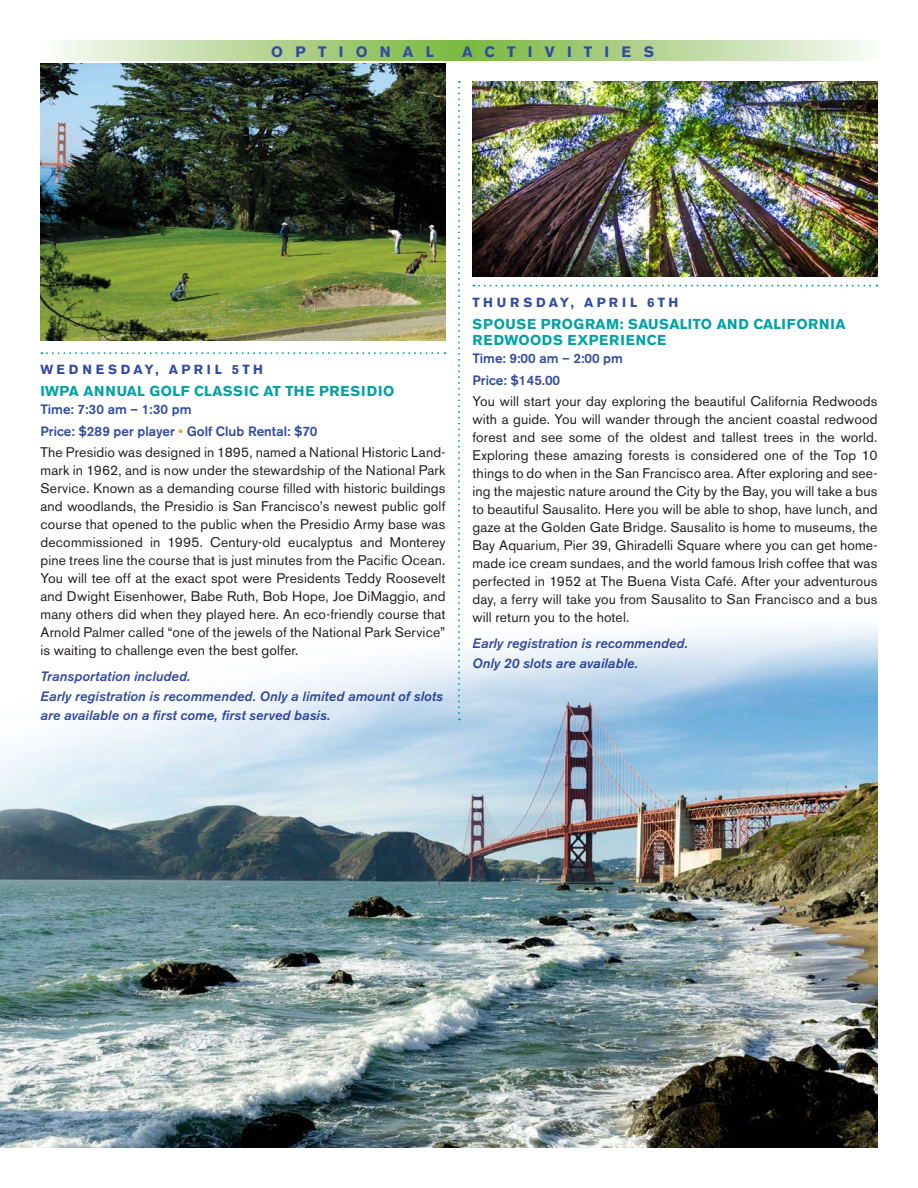
<style>
.page{position:relative;width:918px;height:1188px;background:#fff}
.page>*{position:absolute;margin:0;border:0;box-sizing:border-box;transform-origin:0 0}
.t1{font:700 15px "Akzidenz Grotesk BE";letter-spacing:.815em;color:#324ba0}
.t2{font:700 14.25px/16.5px "Akzidenz Grotesk BE";letter-spacing:.025em;color:#00a2a4}
.t3{font:13.8px/18px "Akzidenz Grotesk BE";letter-spacing:.01em;color:#231f20;text-align:justify}
.t4{font:italic 500 13.5px/19.5px "Akzidenz Grotesk BE";letter-spacing:.01em;color:#324ba0}
.t5{font:500 13.5px/21.5px "Akzidenz Grotesk BE";color:#324ba0}
.t6{font:700 13.2px "Akzidenz Grotesk BE";letter-spacing:.27em;color:#324ba0}
.t7{font:700 13.2px "Akzidenz Grotesk BE";letter-spacing:.25em;color:#324ba0}
.s1{color:#f9a119}
</style>
<div class="page">
<img style="left:0;top:627px;width:878px;height:521px">
<img style="left:40px;top:64px;width:406px;height:276px">
<svg style="left:458px;top:81px;width:2px;height:639px"></svg>
<svg style="left:58px;top:40px;width:810px;height:21px;background:#b7d697"></svg>
<svg style="left:473px;top:285px;width:405px;height:2px"></svg>
<svg style="left:41px;top:352px;width:405px;height:2px"></svg>
<img style="left:473px;top:81px;width:405px;height:196px">
<p class="t1" style="left:271px;top:43px;width:164px">OPTIONAL</p>
<p class="t1" style="left:462px;top:43px;width:193px">ACTIVITIES</p>
<p class="t6" style="left:40px;top:362px;width:224px">WEDNESDAY, APRIL 5TH</p>
<p class="t2" style="left:40px;top:383px;width:355px">IWPA ANNUAL GOLF CLASSIC AT THE PRESIDIO</p>
<p class="t5" style="left:40px;top:399px;width:278px">Time: 7:30 am – 1:30 pm<br>Price: $289 per player <span class="s1">•</span> Golf Club Rental: $70</p>
<p class="t3" style="left:40px;top:443px;width:407px">The Presidio was designed in 1895, named a National Historic Land&shy;mark in 1962, and is now under the stewardship of the National Park Service. Known as a demanding course filled with historic buildings and woodlands, the Presidio is San Francisco’s newest public golf course that opened to the public when the Presidio Army base was decommissioned in 1995. Century-old eucalyptus and Monterey pine trees line the course that is just minutes from the Pacific Ocean.<br>You will tee off at the exact spot were Presidents Teddy Roosevelt and Dwight Eisenhower, Babe Ruth, Bob Hope, Joe DiMaggio, and many others did when they played here. An eco-friendly course that Arnold Palmer called “one of the jewels of the National Park Service” is waiting to challenge even the best golfer.</p>
<p class="t4" style="left:40px;top:667px;width:404px">Transportation included.<br>Early registration is recommended. Only a limited amount of slots are available on a first come, first served basis.</p>
<p class="t7" style="left:472px;top:295px;width:207px">THURSDAY, APRIL 6TH</p>
<p class="t2" style="left:472px;top:316px;width:374px">SPOUSE PROGRAM: SAUSALITO AND CALIFORNIA<br>REDWOODS EXPERIENCE</p>
<p class="t5" style="left:472px;top:348px;width:152px">Time: 9:00 am – 2:00 pm<br>Price: $145.00</p>
<p class="t3" style="left:472px;top:392px;width:407px">You will start your day exploring the beautiful California Redwoods with a guide. You will wander through the ancient coastal redwood forest and see some of the oldest and tallest trees in the world.<br>Exploring these amazing forests is considered one of the Top 10 things to do when in the San Francisco area. After exploring and see&shy;ing the majestic nature around the City by the Bay, you will take a bus to beautiful Sausalito. Here you will be able to shop, have lunch, and gaze at the Golden Gate Bridge. Sausalito is home to museums, the Bay Aquarium, Pier 39, Ghiradelli Square where you can get home&shy;made ice cream sundaes, and the world famous Irish coffee that was perfected in 1952 at The Buena Vista Café. After your adventurous day, a ferry will take you from Sausalito to San Francisco and a bus will return you to the hotel.</p>
<p class="t4" style="left:472px;top:634px;width:217px">Early registration is recommended.<br>Only 20 slots are available.</p>
</div>
